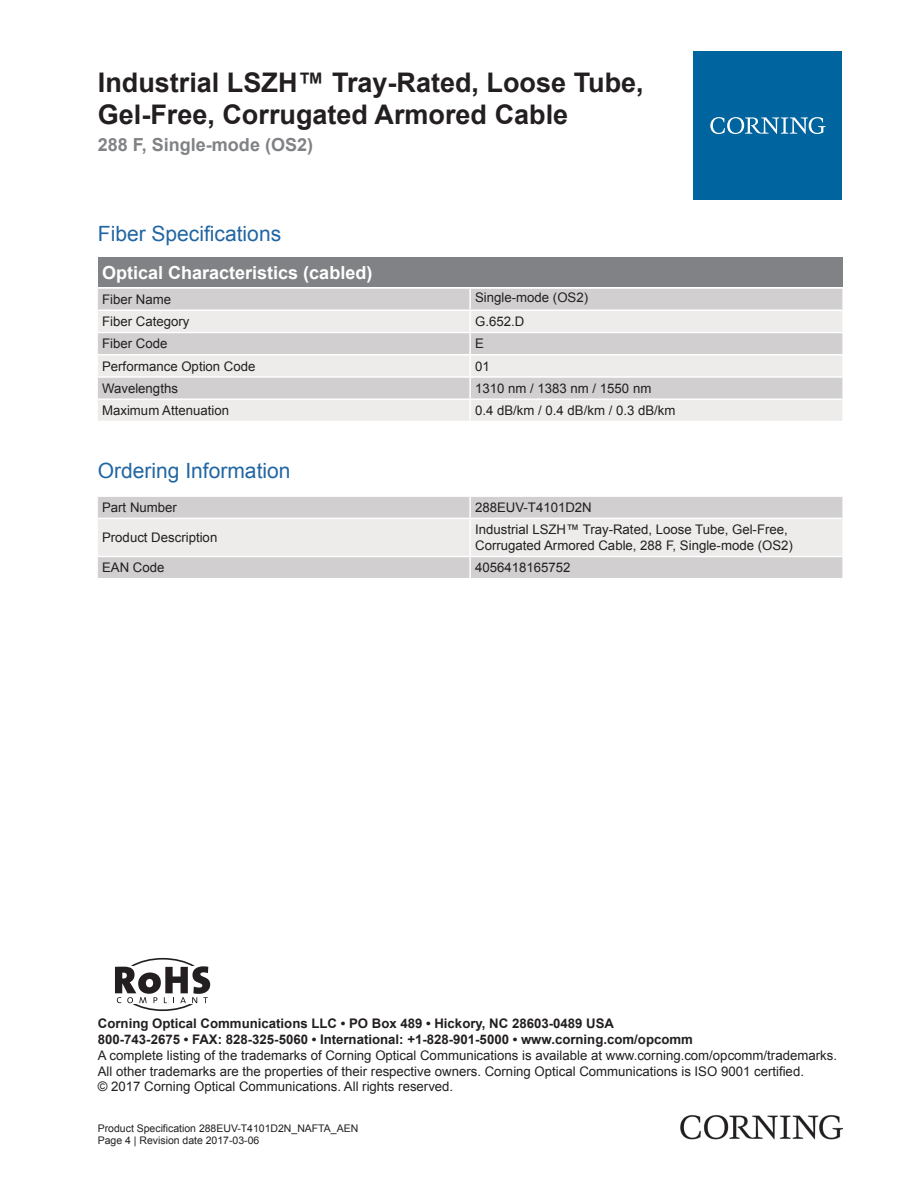
<style>
.page{position:relative;width:919px;height:1187px;background:#fff}
.page>*{position:absolute;margin:0;border:0;box-sizing:border-box;transform-origin:0 0}
.t1{font:700 27px/32.4px "Arial";color:#231f20}
.t2{font:21px "Arial";color:#2166a2}
.t3{font:700 18px "Arial";color:#fff}
.t4{font:700 18px "Arial";color:#808285}
.t5{font:13.2px/15.9px "Arial";color:#231f20}
.t6{font:700 13.2px/15.9px "Arial";color:#231f20}
.t7{font:10.5px/12.6px "Arial";color:#231f20}
</style>
<div class="page">
<div style="left:98px;top:257px;width:744px;height:30px;background:#808285"></div>
<div style="left:98px;top:289px;width:744px;height:20px;background:#d1cfcf"></div>
<svg style="left:98px;top:311px;width:744px;height:109px;background:#e2e0e0"></svg>
<hr style="left:469px;top:289px;width:2px;height:20px;background:#fff">
<hr style="left:469px;top:311px;width:2px;height:21px;background:#fff">
<hr style="left:469px;top:333px;width:2px;height:21px;background:#fff">
<hr style="left:469px;top:355px;width:2px;height:21px;background:#fff">
<hr style="left:469px;top:378px;width:2px;height:20px;background:#fff">
<hr style="left:469px;top:400px;width:2px;height:20px;background:#fff">
<hr style="left:98px;top:332px;width:372px;height:1px;background:#fff">
<hr style="left:470px;top:332px;width:372px;height:1px;background:#fff">
<hr style="left:98px;top:354px;width:372px;height:1px;background:#fff">
<hr style="left:470px;top:354px;width:372px;height:1px;background:#fff">
<hr style="left:98px;top:376px;width:372px;height:2px;background:#fff">
<hr style="left:470px;top:376px;width:372px;height:2px;background:#fff">
<hr style="left:98px;top:398px;width:372px;height:2px;background:#fff">
<hr style="left:470px;top:398px;width:372px;height:2px;background:#fff">
<div style="left:98px;top:497px;width:744px;height:81px;background:#d1cfcf"></div>
<div style="left:98px;top:519px;width:744px;height:36px;background:#edeceb"></div>
<hr style="left:469px;top:497px;width:2px;height:20px;background:#fff">
<hr style="left:469px;top:519px;width:2px;height:36px;background:#fff">
<hr style="left:469px;top:557px;width:2px;height:21px;background:#fff">
<hr style="left:98px;top:517px;width:372px;height:2px;background:#fff">
<hr style="left:470px;top:517px;width:372px;height:2px;background:#fff">
<hr style="left:98px;top:555px;width:372px;height:2px;background:#fff">
<hr style="left:470px;top:555px;width:372px;height:2px;background:#fff">
<div style="left:693px;top:51px;width:149px;height:149px;background:#00649e"></div>
<svg style="left:710px;top:117px;width:115px;height:17px"></svg>
<img style="left:680px;top:1115px;width:162px;height:24px">
<div style="left:118px;top:957px;width:90px;height:53px;border:2px solid #231f20;border-radius:50%"></div>
<div style="left:98px;top:966px;width:123px;height:38px;background:#fff"></div>
<svg style="left:115px;top:966px;width:95px;height:37px"></svg>
<h1 class="t1" style="left:98px;top:66px;width:547px">Industrial LSZH™ Tray-Rated, Loose Tube,<br>Gel-Free, Corrugated Armored Cable</h1>
<h3 class="t4" style="left:98px;top:132px;width:217px">288 F, Single-mode (OS2)</h3>
<h2 class="t2" style="left:98px;top:219px;width:185px">Fiber Specifications</h2>
<h3 class="t3" style="left:102px;top:260px;width:272px">Optical Characteristics (cabled)</h3>
<p class="t5" style="left:102px;top:291px;width:70px">Fiber Name</p>
<p class="t5" style="left:475px;top:290px;width:114px">Single-mode (OS2)</p>
<p class="t5" style="left:102px;top:313px;width:89px">Fiber Category</p>
<p class="t5" style="left:475px;top:313px;width:51px">G.652.D</p>
<p class="t5" style="left:102px;top:335px;width:67px">Fiber Code</p>
<p class="t5" style="left:475px;top:335px;width:10px">E</p>
<p class="t5" style="left:102px;top:358px;width:155px">Performance Option Code</p>
<p class="t5" style="left:475px;top:358px;width:16px">01</p>
<p class="t5" style="left:102px;top:380px;width:77px">Wavelengths</p>
<p class="t5" style="left:475px;top:380px;width:178px">1310 nm / 1383 nm / 1550 nm</p>
<p class="t5" style="left:102px;top:402px;width:128px">Maximum Attenuation</p>
<p class="t5" style="left:475px;top:402px;width:202px">0.4 dB/km / 0.4 dB/km / 0.3 dB/km</p>
<h2 class="t2" style="left:98px;top:456px;width:194px">Ordering Information</h2>
<p class="t5" style="left:102px;top:499px;width:76px">Part Number</p>
<p class="t5" style="left:475px;top:499px;width:118px">288EUV-T4101D2N</p>
<p class="t5" style="left:102px;top:529px;width:117px">Product Description</p>
<p class="t5" style="left:475px;top:521px;width:319px">Industrial LSZH™ Tray-Rated, Loose Tube, Gel-Free,<br>Corrugated Armored Cable, 288 F, Single-mode (OS2)</p>
<p class="t5" style="left:102px;top:559px;width:64px">EAN Code</p>
<p class="t5" style="left:475px;top:559px;width:97px">4056418165752</p>
<p class="t6" style="left:98px;top:1015px;width:596px">Corning Optical Communications LLC • PO Box 489 • Hickory, NC 28603-0489 USA<br>800-743-2675 • FAX: 828-325-5060 • International: +1-828-901-5000 • www.corning.com/opcomm</p>
<p class="t5" style="left:98px;top:1046px;width:740px">A complete listing of the trademarks of Corning Optical Communications is available at www.corning.com/opcomm/trademarks.<br>All other trademarks are the properties of their respective owners. Corning Optical Communications is ISO 9001 certified.<br>© 2017 Corning Optical Communications. All rights reserved.</p>
<p class="t7" style="left:98px;top:1121px;width:262px">Product Specification 288EUV-T4101D2N_NAFTA_AEN<br>Page 4 | Revision date 2017-03-06</p>
</div>
